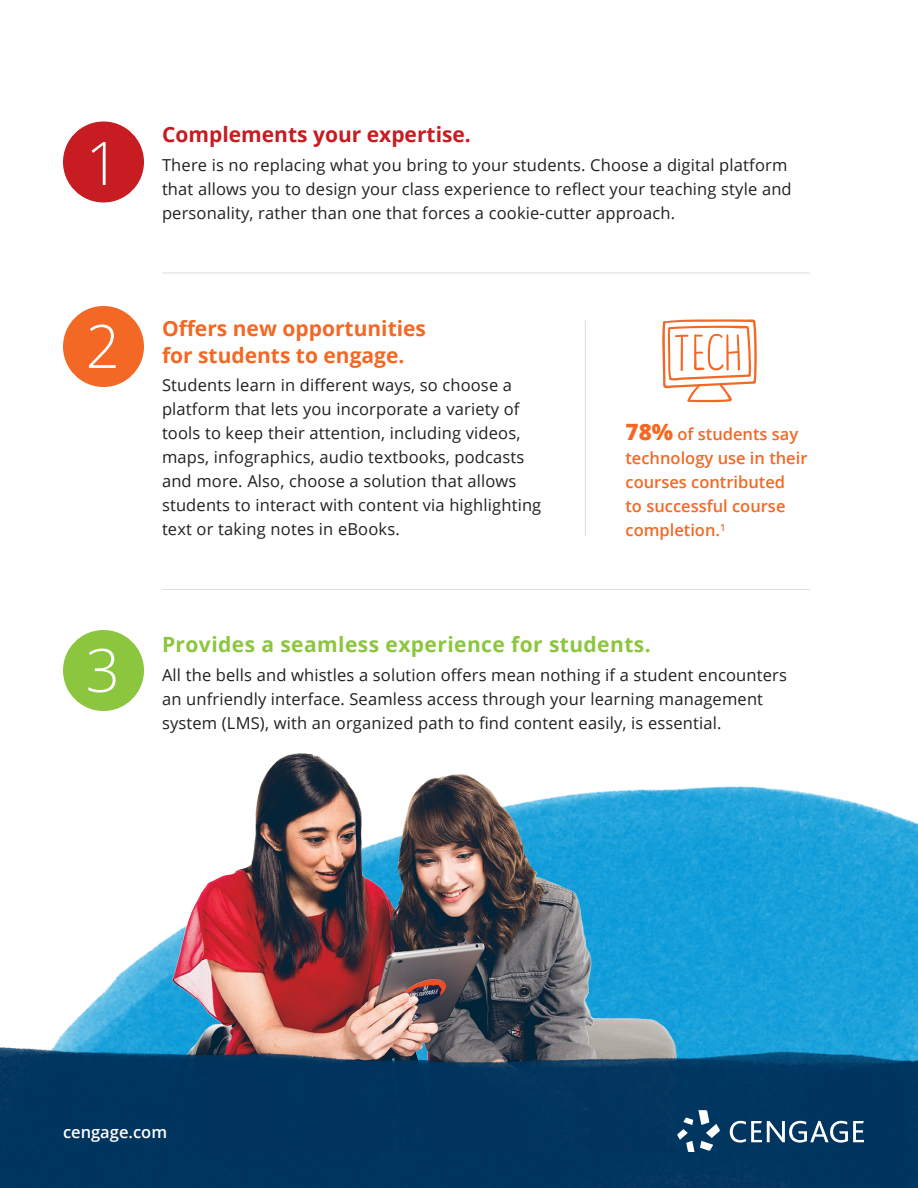
<style>
.page{position:relative;width:918px;height:1188px;background:#fff}
.page>*{position:absolute;margin:0;border:0;box-sizing:border-box;transform-origin:0 0}
.t1{font:300 60px "Open Sans";color:#fff}
.t2{font:700 21px/27px "Open Sans";color:#f36824}
.t3{font:700 21px "Open Sans";letter-spacing:.02em;color:#8bc63e}
.t4{font:700 21px "Open Sans";color:#c61c22}
.t5{font:16.5px/24px "Open Sans";letter-spacing:.01em;color:#231f20}
.t6{font:600 16.5px/24px "Open Sans";color:#f36824}
.t7{font:600 16.5px "Open Sans";color:#fff}
.s1{font-weight:800;font-size:22.5px}
</style>
<div class="page">
<img style="left:74px;top:786px;width:844px;height:235px">
<img style="left:151px;top:753px;width:551px;height:268px">
<img style="left:0;top:1021px;width:918px;height:167px">
<hr style="left:162px;top:273px;width:648px;height:1px;background:#d9dfdf">
<hr style="left:162px;top:589px;width:648px;height:1px;background:#d9dfdf">
<div style="left:63px;top:122px;width:81px;height:81px;background:#c61c22;border-radius:50%"></div>
<div style="left:63px;top:306px;width:81px;height:81px;background:#f36824;border-radius:50%"></div>
<svg style="left:677px;top:1110px;width:43px;height:42px"></svg>
<svg style="left:730px;top:1121px;width:134px;height:22px"></svg>
<div style="left:63px;top:630px;width:81px;height:81px;background:#8bc63e;border-radius:50%"></div>
<hr style="left:585px;top:320px;width:1px;height:216px;background:#d9dfdf">
<svg style="left:662px;top:319px;width:95px;height:84px"></svg>
<p class="t1" style="left:86px;top:122px;width:36px">1</p>
<p class="t1" style="left:86px;top:305px;width:36px">2</p>
<p class="t1" style="left:86px;top:629px;width:36px">3</p>
<p class="t4" style="left:162px;top:120px;width:310px">Complements your expertise.</p>
<p class="t5" style="left:162px;top:152px;width:631px">There is no replacing what you bring to your students. Choose a digital platform that allows you to design your class experience to reflect your teaching style and personality, rather than one that forces a cookie-cutter approach.</p>
<p class="t2" style="left:162px;top:314px;width:266px">Offers new opportunities for students to engage.</p>
<p class="t5" style="left:162px;top:373px;width:381px">Students learn in different ways, so choose a platform that lets you incorporate a variety of tools to keep their attention, including videos, maps, infographics, audio textbooks, podcasts and more. Also, choose a solution that allows students to interact with content via highlighting text or taking notes in eBooks.</p>
<p class="t6" style="left:626px;top:422px;width:184px"><span class="s1">78%</span> of students say technology use in their courses contributed<br>to successful course completion.<sup>1</sup></p>
<p class="t3" style="left:162px;top:630px;width:490px">Provides a seamless experience for students.</p>
<p class="t5" style="left:162px;top:662px;width:626px">All the bells and whistles a solution offers mean nothing if a student encounters an unfriendly interface. Seamless access through your learning management system (LMS), with an organized path to find content easily, is essential.</p>
<p class="t7" style="left:63px;top:1120px;width:106px">cengage.com</p>
</div>
